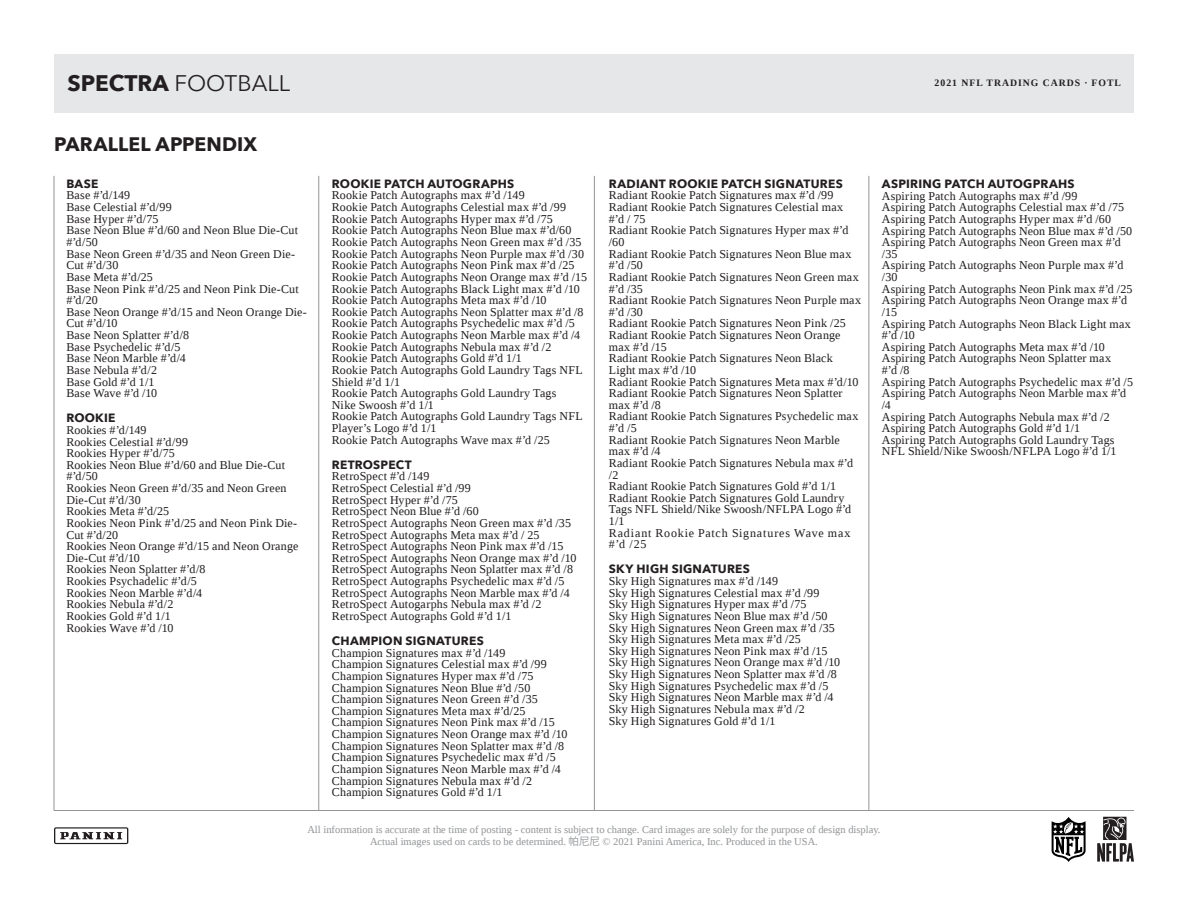
<style>
.page{position:relative;width:1188px;height:918px;background:#fff}
.page>*{position:absolute;margin:0;border:0;box-sizing:border-box;transform-origin:0 0}
.t1{font:22.5px "Avenir Next";color:#231f20}
.t2{font:700 19.5px "Avenir Next";letter-spacing:.005em;color:#231f20}
.t3{font:12px/11.7px "Liberation Serif";letter-spacing:.01em;color:#231f20}
.t4{font:700 12px "Avenir Next";letter-spacing:.02em;color:#231f20}
.t5{font:12px/11.7px "Liberation Serif";letter-spacing:.065em;color:#231f20}
.t6{font:10.5px/12.6px "Liberation Serif";color:#939598;text-align:center}
.t7{font:700 9.75px "Liberation Serif";letter-spacing:.1em;color:#231f20}
.s1{font-weight:700}
.s2{font-family:"Koz Go Pr 6 N"}
</style>
<div class="page">
<hr style="left:54px;top:810px;width:1080px;height:1px;background:#939598">
<svg style="left:54px;top:827px;width:74px;height:17px"></svg>
<svg style="left:1097px;top:817px;width:37px;height:45px"></svg>
<svg style="left:1051px;top:817px;width:35px;height:45px"></svg>
<div style="left:54px;top:54px;width:1080px;height:58px;background:#e6e7e9"></div>
<hr style="left:594px;top:176px;width:1px;height:634px;background:#939598">
<hr style="left:868px;top:176px;width:1px;height:634px;background:#939598">
<hr style="left:318px;top:176px;width:1px;height:634px;background:#939598">
<hr style="left:54px;top:176px;width:1px;height:635px;background:#939598">
<p class="t1" style="left:68px;top:70px;width:224px"><span class="s1">SPECTRA</span> FOOTBALL</p>
<p class="t7" style="left:935px;top:77px;width:188px">2021 NFL TRADING CARDS · FOTL</p>
<p class="t2" style="left:54px;top:128px;width:205px">PARALLEL APPENDIX</p>
<p class="t4" style="left:66px;top:173px;width:34px">BASE</p>
<p class="t3" style="left:66px;top:190px;width:242px">Base #’d/149<br>Base Celestial #’d/99<br>Base Hyper #’d/75<br>Base Neon Blue #’d/60 and Neon Blue Die-Cut #’d/50<br>Base Neon Green #’d/35 and Neon Green Die-<br>Cut #’d/30<br>Base Meta #’d/25<br>Base Neon Pink #’d/25 and Neon Pink Die-Cut #’d/20<br>Base Neon Orange #’d/15 and Neon Orange Die-<br>Cut #’d/10<br>Base Neon Splatter #’d/8<br>Base Psychedelic #’d/5<br>Base Neon Marble #’d/4<br>Base Nebula #’d/2<br>Base Gold #’d 1/1<br>Base Wave #’d /10</p>
<p class="t4" style="left:66px;top:408px;width:51px">ROOKIE</p>
<p class="t3" style="left:66px;top:424px;width:234px">Rookies #’d/149<br>Rookies Celestial #’d/99<br>Rookies Hyper #’d/75<br>Rookies Neon Blue #’d/60 and Blue Die-Cut #’d/50<br>Rookies Neon Green #’d/35 and Neon Green<br>Die-Cut #’d/30<br>Rookies Meta #’d/25<br>Rookies Neon Pink #’d/25 and Neon Pink Die-<br>Cut #’d/20<br>Rookies Neon Orange #’d/15 and Neon Orange<br>Die-Cut #’d/10<br>Rookies Neon Splatter #’d/8<br>Rookies Psychadelic #’d/5<br>Rookies Neon Marble #’d/4<br>Rookies Nebula #’d/2<br>Rookies Gold #’d 1/1<br>Rookies Wave #’d /10</p>
<p class="t4" style="left:332px;top:173px;width:184px">ROOKIE PATCH AUTOGRAPHS</p>
<p class="t3" style="left:332px;top:190px;width:257px">Rookie Patch Autographs max #’d /149<br>Rookie Patch Autographs Celestial max #’d /99<br>Rookie Patch Autographs Hyper max #’d /75<br>Rookie Patch Autographs Neon Blue max #’d/60<br>Rookie Patch Autographs Neon Green max #’d /35<br>Rookie Patch Autographs Neon Purple max #’d /30<br>Rookie Patch Autographs Neon Pink max #’d /25<br>Rookie Patch Autographs Neon Orange max #’d /15<br>Rookie Patch Autographs Black Light max #’d /10<br>Rookie Patch Autographs Meta max #’d /10<br>Rookie Patch Autographs Neon Splatter max #’d /8<br>Rookie Patch Autographs Psychedelic max #’d /5<br>Rookie Patch Autographs Neon Marble max #’d /4<br>Rookie Patch Autographs Nebula max #’d /2<br>Rookie Patch Autographs Gold #’d 1/1<br>Rookie Patch Autographs Gold Laundry Tags NFL Shield #’d 1/1<br>Rookie Patch Autographs Gold Laundry Tags<br>Nike Swoosh #’d 1/1<br>Rookie Patch Autographs Gold Laundry Tags NFL Player’s Logo #’d 1/1<br>Rookie Patch Autographs Wave max #’d /25</p>
<p class="t4" style="left:332px;top:454px;width:81px">RETROSPECT</p>
<p class="t3" style="left:332px;top:471px;width:246px">RetroSpect #’d /149<br>RetroSpect Celestial #’d /99<br>RetroSpect Hyper #’d /75<br>RetroSpect Neon Blue #’d /60<br>RetroSpect Autographs Neon Green max #’d /35<br>RetroSpect Autographs Meta max #’d / 25<br>RetroSpect Autographs Neon Pink max #’d /15<br>RetroSpect Autographs Neon Orange max #’d /10<br>RetroSpect Autographs Neon Splatter max #’d /8<br>RetroSpect Autographs Psychedelic max #’d /5<br>RetroSpect Autographs Neon Marble max #’d /4<br>RetroSpect Autogarphs Nebula max #’d /2<br>RetroSpect Autographs Gold #’d 1/1</p>
<p class="t4" style="left:332px;top:631px;width:153px">CHAMPION SIGNATURES</p>
<p class="t3" style="left:332px;top:647px;width:237px">Champion Signatures max #’d /149<br>Champion Signatures Celestial max #’d /99<br>Champion Signatures Hyper max #’d /75<br>Champion Signatures Neon Blue #’d /50<br>Champion Signatures Neon Green #’d /35<br>Champion Signatures Meta max #’d/25<br>Champion Signatures Neon Pink max #’d /15<br>Champion Signatures Neon Orange max #’d /10<br>Champion Signatures Neon Splatter max #’d /8<br>Champion Signatures Psychedelic max #’d /5<br>Champion Signatures Neon Marble max #’d /4<br>Champion Signatures Nebula max #’d /2<br>Champion Signatures Gold #’d 1/1</p>
<p class="t4" style="left:609px;top:173px;width:235px">RADIANT ROOKIE PATCH SIGNATURES</p>
<p class="t3" style="left:609px;top:190px;width:226px">Radiant Rookie Patch Signatures max #’d /99</p>
<p class="t3" style="left:609px;top:201px;width:236px">Radiant Rookie Patch Signatures Celestial max #’d / 75</p>
<p class="t3" style="left:609px;top:224px;width:241px">Radiant Rookie Patch Signatures Hyper max #’d /60</p>
<p class="t3" style="left:609px;top:248px;width:244px">Radiant Rookie Patch Signatures Neon Blue max #’d /50</p>
<p class="t3" style="left:609px;top:271px;width:251px">Radiant Rookie Patch Signatures Neon Green max #’d /35</p>
<p class="t3" style="left:609px;top:294px;width:254px">Radiant Rookie Patch Signatures Neon Purple max #’d /30</p>
<p class="t3" style="left:609px;top:317px;width:239px">Radiant Rookie Patch Signatures Neon Pink /25</p>
<p class="t3" style="left:609px;top:329px;width:233px">Radiant Rookie Patch Signatures Neon Orange max #’d /15</p>
<p class="t3" style="left:609px;top:352px;width:225px">Radiant Rookie Patch Signatures Neon Black<br>Light max #’d /10</p>
<p class="t3" style="left:609px;top:376px;width:251px">Radiant Rookie Patch Signatures Meta max #’d/10</p>
<p class="t3" style="left:609px;top:387px;width:235px">Radiant Rookie Patch Signatures Neon Splatter max #’d /8</p>
<p class="t3" style="left:609px;top:411px;width:251px">Radiant Rookie Patch Signatures Psychedelic max #’d /5</p>
<p class="t3" style="left:609px;top:434px;width:232px">Radiant Rookie Patch Signatures Neon Marble max #’d /4</p>
<p class="t3" style="left:609px;top:457px;width:246px">Radiant Rookie Patch Signatures Nebula max #’d /2</p>
<p class="t3" style="left:609px;top:480px;width:229px">Radiant Rookie Patch Signatures Gold #’d 1/1</p>
<p class="t3" style="left:609px;top:492px;width:244px">Radiant Rookie Patch Signatures Gold Laundry<br>Tags NFL Shield/Nike Swoosh/NFLPA Logo #’d<br>1/1</p>
<p class="t5" style="left:609px;top:527px;width:243px">Radiant Rookie Patch Signatures Wave max #’d /25</p>
<p class="t4" style="left:609px;top:559px;width:143px">SKY HIGH SIGNATURES</p>
<p class="t3" style="left:609px;top:575px;width:171px">Sky High Signatures max #’d /149</p>
<p class="t3" style="left:609px;top:587px;width:212px">Sky High Signatures Celestial max #’d /99</p>
<p class="t3" style="left:609px;top:598px;width:199px">Sky High Signatures Hyper max #’d /75</p>
<p class="t3" style="left:609px;top:610px;width:220px">Sky High Signatures Neon Blue max #’d /50</p>
<p class="t3" style="left:609px;top:622px;width:228px">Sky High Signatures Neon Green max #’d /35</p>
<p class="t3" style="left:609px;top:633px;width:193px">Sky High Signatures Meta max #’d /25</p>
<p class="t3" style="left:609px;top:645px;width:220px">Sky High Signatures Neon Pink max #’d /15</p>
<p class="t3" style="left:609px;top:657px;width:233px">Sky High Signatures Neon Orange max #’d /10</p>
<p class="t3" style="left:609px;top:668px;width:230px">Sky High Signatures Neon Splatter max #’d /8</p>
<p class="t3" style="left:609px;top:680px;width:221px">Sky High Signatures Psychedelic max #’d /5</p>
<p class="t3" style="left:609px;top:691px;width:226px">Sky High Signatures Neon Marble max #’d /4</p>
<p class="t3" style="left:609px;top:703px;width:198px">Sky High Signatures Nebula max #’d /2</p>
<p class="t3" style="left:609px;top:715px;width:168px">Sky High Signatures Gold #’d 1/1</p>
<p class="t4" style="left:882px;top:173px;width:194px">ASPIRING PATCH AUTOGPRAHS</p>
<p class="t3" style="left:882px;top:190px;width:253px">Aspiring Patch Autographs max #’d /99<br>Aspiring Patch Autographs Celestial max #’d /75<br>Aspiring Patch Autographs Hyper max #’d /60<br>Aspiring Patch Autographs Neon Blue max #’d /50<br>Aspiring Patch Autographs Neon Green max #’d /35<br>Aspiring Patch Autographs Neon Purple max #’d /30<br>Aspiring Patch Autographs Neon Pink max #’d /25<br>Aspiring Patch Autographs Neon Orange max #’d /15<br>Aspiring Patch Autographs Neon Black Light max #’d /10<br>Aspiring Patch Autographs Meta max #’d /10<br>Aspiring Patch Autographs Neon Splatter max<br>#’d /8<br>Aspiring Patch Autographs Psychedelic max #’d /5<br>Aspiring Patch Autographs Neon Marble max #’d /4<br>Aspiring Patch Autographs Nebula max #’d /2<br>Aspiring Patch Autographs Gold #’d 1/1<br>Aspiring Patch Autographs Gold Laundry Tags NFL Shield/Nike Swoosh/NFLPA Logo #’d 1/1</p>
<p class="t6" style="left:307px;top:823px;width:575px">All information is accurate at the time of posting - content is subject to change. Card images are solely for the purpose of design display.<br>Actual images used on cards to be determined. <span class="s2">帕尼尼</span> © 2021 Panini America, Inc. Produced in the USA.</p>
</div>
